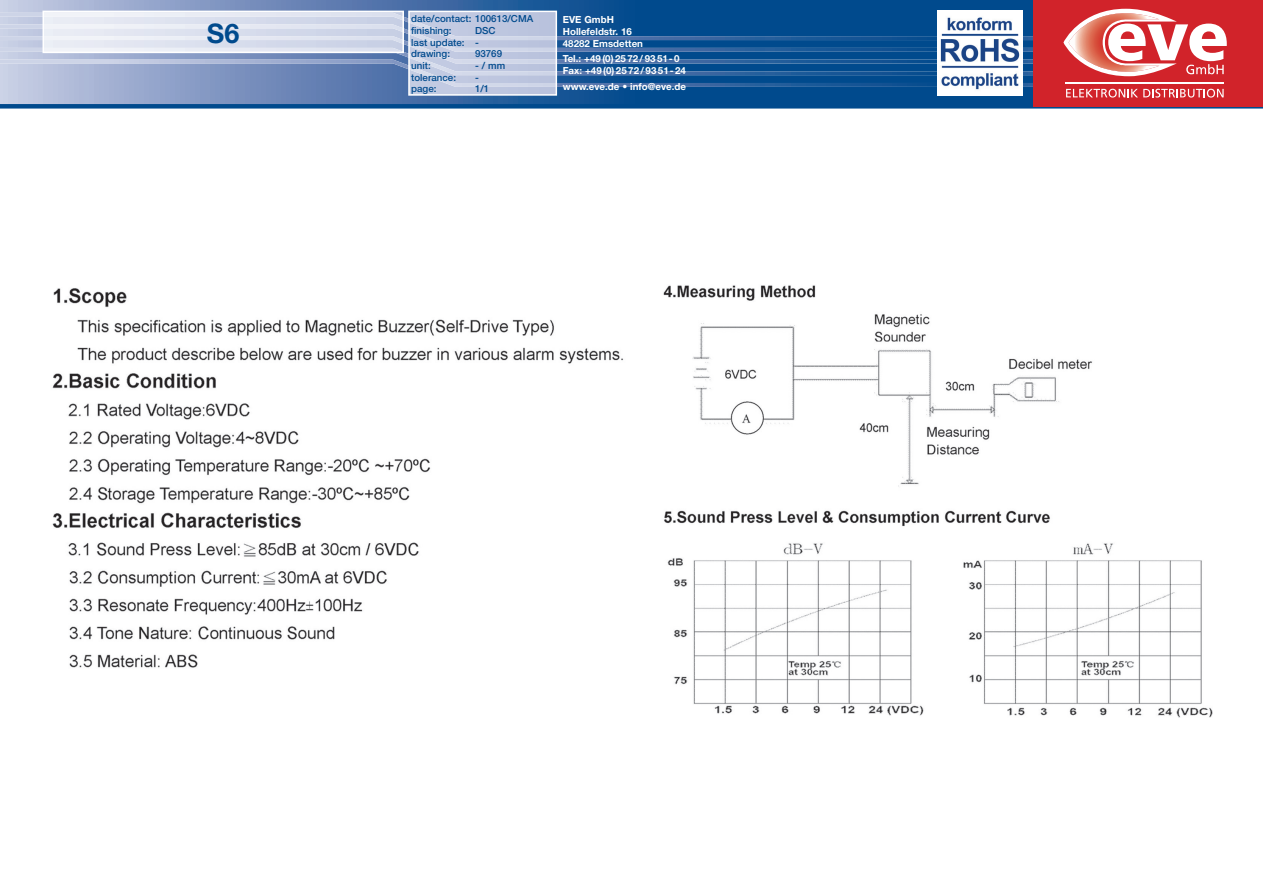
<style>
.page{position:relative;width:1263px;height:893px;background:#fff}
.page>*{position:absolute;margin:0;border:0;box-sizing:border-box;transform-origin:0 0}
.t1{font:700 27px "Helvetica Neue LT Pro";color:#004a8d}
.t2{font:700 9.75px/12px "Helvetica Neue LT Pro";color:#fff}
.t3{font:500 9.75px/11.7px "Helvetica Neue LT Pro";color:#004a8d}
</style>
<div class="page">
<svg style="left:0;top:0;width:1033px;height:104px;background:#4070a7"></svg>
<div style="left:0;top:104px;width:1263px;height:5px;background:#004a8d"></div>
<div style="left:1033px;top:0;width:230px;height:106px;background:#d1232a"></div>
<svg style="left:1066px;top:89px;width:157px;height:9px"></svg>
<hr style="left:1066px;top:82px;width:158px;height:2px;background:#fff">
<svg style="left:1063px;top:9px;width:164px;height:67px"></svg>
<svg style="left:0;top:11px;width:1033px;height:84px;background:#7093bd"></svg>
<div style="left:43px;top:11px;width:361px;height:42px;border:2px solid #fff"></div>
<img style="left:52px;top:285px;width:1160px;height:433px">
<img style="left:938px;top:11px;width:85px;height:85px">
<h1 class="t1" style="left:207px;top:17px;width:34px">S6</h1>
<p class="t3" style="left:411px;top:13px;width:123px">date/contact: 100613/CMA finishing:</p>
<p class="t3" style="left:411px;top:24px;width:86px;text-indent:64px">DSC last update: - drawing:</p>
<p class="t3" style="left:475px;top:48px;width:29px">93769</p>
<p class="t3" style="left:411px;top:60px;width:21px">unit:</p>
<p class="t3" style="left:475px;top:60px;width:32px">- / mm</p>
<p class="t3" style="left:411px;top:71px;width:46px">tolerance:</p>
<p class="t3" style="left:475px;top:71px;width:5px">-</p>
<p class="t3" style="left:411px;top:83px;width:27px">page:</p>
<p class="t3" style="left:475px;top:83px;width:16px">1/1</p>
<p class="t2" style="left:563px;top:13px;width:82px">EVE GmbH<br>Hollefeldstr. 16<br>48282 Emsdetten</p>
<p class="t2" style="left:563px;top:52px;width:125px">Tel.: +49 (0)2572/9351-0<br>Fax: +49 (0)2572/9351- 24</p>
<p class="t2" style="left:563px;top:81px;width:125px">www.eve.de • info@eve.de</p>
</div>
